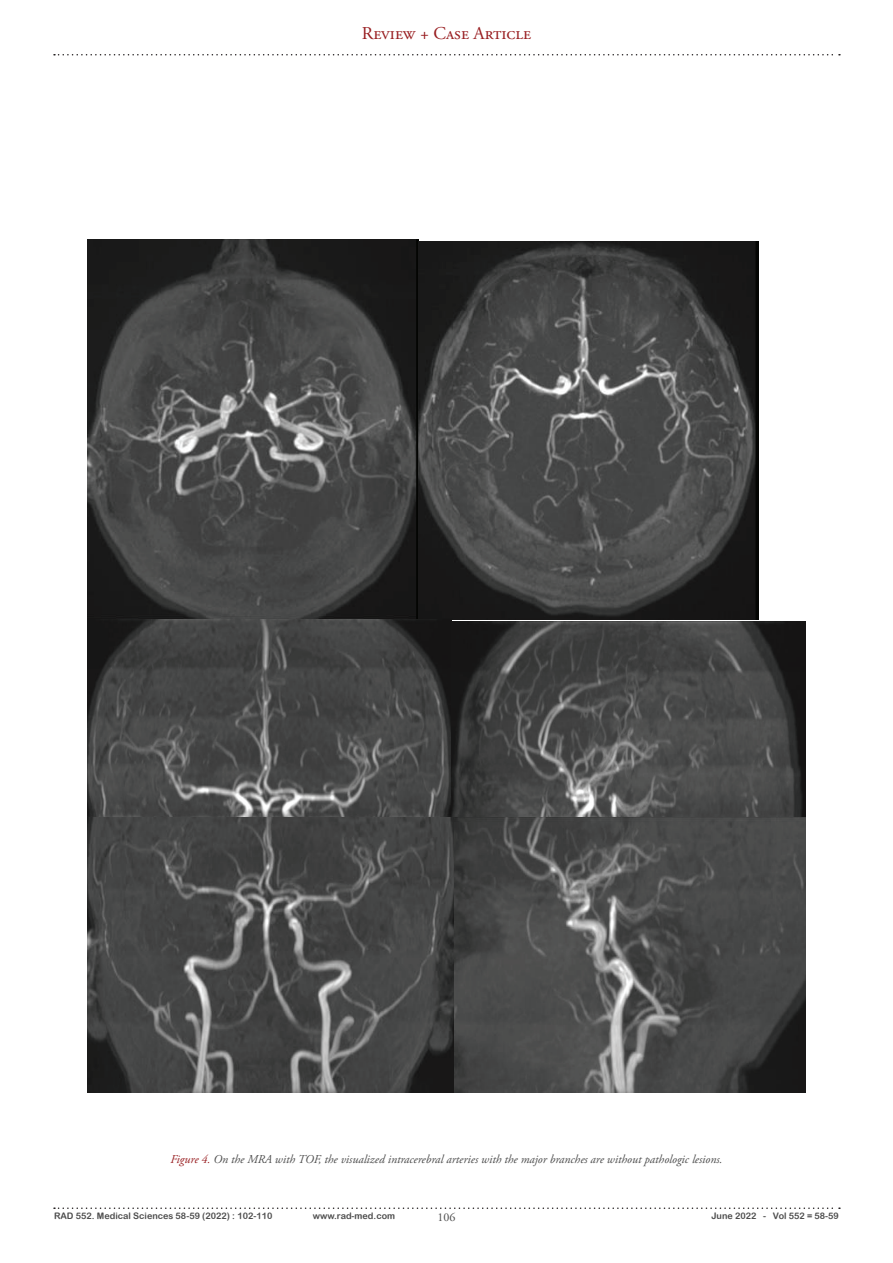
<style>
.page{position:relative;width:893px;height:1263px;background:#fff}
.page>*{position:absolute;margin:0;border:0;box-sizing:border-box;transform-origin:0 0}
.t1{font:18px "Adobe Garamond Pro";color:#981d20}
.t2{font:italic 12px "Adobe Garamond Pro";color:#4c4c4c}
.t3{font:12px "Adobe Garamond Pro";color:#4c4c4c}
.t4{font:9px "Arial Rounded MT Bold";color:#4c4c4c}
.s1{color:#981d20}
</style>
<div class="page">
<svg style="left:54px;top:54px;width:786px;height:2px"></svg>
<svg style="left:54px;top:1207px;width:786px;height:2px"></svg>
<img style="left:87px;top:239px;width:331px;height:380px">
<img style="left:418px;top:241px;width:340px;height:378px">
<img style="left:87px;top:619px;width:364px;height:198px">
<img style="left:451px;top:622px;width:354px;height:195px">
<img style="left:87px;top:817px;width:718px;height:275px">
<h1 class="t1" style="left:362px;top:23px;width:171px">Review + Case Article</h1>
<p class="t2" style="left:170px;top:1152px;width:554px"><span class="s1">Figure 4.</span> On the MRA with TOF, the visualized intracerebral arteries with the major branches are without pathologic lesions.</p>
<p class="t4" style="left:54px;top:1210px;width:220px">RAD 552. Medical Sciences 58-59 (2022) : 102-110</p>
<p class="t4" style="left:313px;top:1210px;width:84px">www.rad-med.com</p>
<p class="t3" style="left:437px;top:1210px;width:19px">106</p>
<p class="t4" style="left:711px;top:1210px;width:129px">June 2022 - Vol 552 = 58-59</p>
</div>
